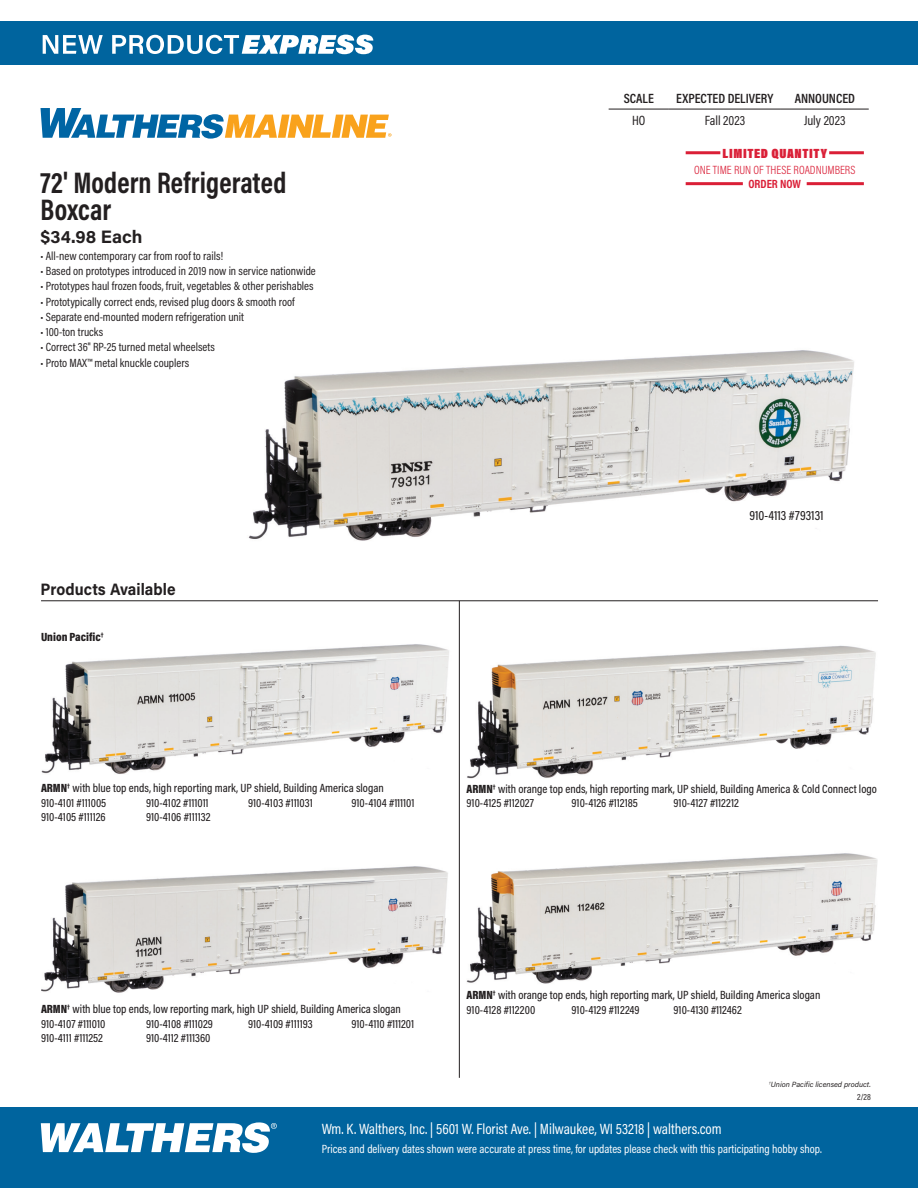
<style>
.page{position:relative;width:918px;height:1188px;background:#fff}
.page>*{position:absolute;margin:0;border:0;box-sizing:border-box;transform-origin:0 0}
.Editorial_Product_Name{font:700 30px/27px "Acumin Pro Cond";letter-spacing:.005em;color:#231f20;scale:.93 1}
.Editorial_Price_Delivery_Date{font:700 18px "Acumin Pro";color:#231f20}
.Flyer_First_Product_Name{font:700 16.5px "Acumin Pro";letter-spacing:.005em;color:#231f20;scale:.93 1}
.t1{font:15px "Acumin Pro Cond";color:#fff}
.Scale_Box{font:600 13.5px "Acumin Pro Cond";color:#231f20}
.Scale_Box-2{font:13.5px "Acumin Pro Cond";color:#231f20}
.Editorial_Bullets{font:900 13.5px "Acumin Pro Cond";letter-spacing:.05em;color:#da1f37}
.Editorial_Product_Listing{font:500 13.5px "Acumin Pro Cond";color:#231f20}
.Editorial_Product_Name-2{font:500 12px "Acumin Pro Cond";color:#231f20}
.Editorial_Bullets-2{font:12px "Acumin Pro Cond";color:#231f20}
.Editorial_Product_Listing-2{font:500 12px "Acumin Pro Cond";letter-spacing:-.005em;color:#231f20}
.t2{font:12px "Acumin Pro Cond";color:#fff}
.Editorial_Bullets-3{font:300 12px/13.5px "Acumin Pro Cond";color:#da1f37;text-align:center}
.Editorial_Product_Name-3{font:900 12px "Acumin Pro Cond";color:#231f20}
.t3{font:9px "Acumin Pro Cond";color:#231f20}
.UP_Disclaimer{font:italic 7.5px "Acumin Pro";color:#231f20}
.s1{font-weight:700}
.s2{font-weight:900}
</style>
<div class="page">
<div style="left:0;top:22px;width:918px;height:43px;background:#00649e"></div>
<svg style="left:43px;top:35px;width:60px;height:19px"></svg>
<svg style="left:112px;top:35px;width:261px;height:19px"></svg>
<div style="left:0;top:1107px;width:918px;height:81px;background:#00649e"></div>
<svg style="left:41px;top:1122px;width:236px;height:31px"></svg>
<img style="left:248px;top:350px;width:606px;height:191px">
<hr style="left:41px;top:601px;width:837px;height:1px;background:#231f20">
<hr style="left:686px;top:151px;width:34px;height:3px;background:#da1f37">
<hr style="left:686px;top:182px;width:57px;height:3px;background:#da1f37">
<hr style="left:829px;top:151px;width:35px;height:3px;background:#da1f37">
<hr style="left:807px;top:182px;width:57px;height:3px;background:#da1f37">
<hr style="left:609px;top:109px;width:60px;height:1px;background:#231f20">
<hr style="left:669px;top:109px;width:112px;height:1px;background:#231f20">
<hr style="left:781px;top:109px;width:88px;height:1px;background:#231f20">
<hr style="left:459px;top:601px;width:1px;height:477px;background:#231f20">
<svg style="left:40px;top:108px;width:352px;height:31px"></svg>
<img style="left:41px;top:644px;width:408px;height:130px">
<img style="left:41px;top:866px;width:407px;height:127px">
<img style="left:467px;top:645px;width:409px;height:133px">
<img style="left:467px;top:853px;width:411px;height:131px">
<p class="Editorial_Product_Name" style="left:40px;top:168px;width:266px">72' Modern Refrigerated<br>Boxcar</p>
<p class="Editorial_Price_Delivery_Date" style="left:40px;top:224px;width:103px">$34.98 Each</p>
<p class="Editorial_Bullets-2" style="left:40px;top:248px;width:184px">• All-new contemporary car from roof to rails!</p>
<p class="Editorial_Bullets-2" style="left:40px;top:263px;width:277px">• Based on prototypes introduced in 2019 now in service nationwide</p>
<p class="Editorial_Bullets-2" style="left:40px;top:279px;width:275px">• Prototypes haul frozen foods, fruit, vegetables &amp; other perishables</p>
<p class="Editorial_Bullets-2" style="left:40px;top:294px;width:256px">• Prototypically correct ends, revised plug doors &amp; smooth roof</p>
<p class="Editorial_Bullets-2" style="left:40px;top:309px;width:205px">• Separate end-mounted modern refrigeration unit</p>
<p class="Editorial_Bullets-2" style="left:40px;top:324px;width:64px">• 100-ton trucks</p>
<p class="Editorial_Bullets-2" style="left:40px;top:340px;width:176px">• Correct 36" RP-25 turned metal wheelsets</p>
<p class="Editorial_Bullets-2" style="left:40px;top:355px;width:150px">• Proto MAX™ metal knuckle couplers</p>
<p class="Flyer_First_Product_Name" style="left:40px;top:578px;width:147px">Products Available</p>
<p class="Editorial_Product_Name-3" style="left:41px;top:629px;width:64px">Union Pacific<sup>†</sup></p>
<p class="Scale_Box" style="left:624px;top:90px;width:32px">SCALE</p>
<p class="Scale_Box" style="left:676px;top:90px;width:99px">EXPECTED DELIVERY</p>
<p class="Scale_Box" style="left:795px;top:90px;width:62px">ANNOUNCED</p>
<p class="Scale_Box-2" style="left:632px;top:112px;width:15px">HO</p>
<p class="Scale_Box-2" style="left:705px;top:112px;width:42px">Fall 2023</p>
<p class="Scale_Box-2" style="left:804px;top:112px;width:43px">July 2023</p>
<p class="Editorial_Bullets" style="left:723px;top:145px;width:106px">LIMITED QUANTITY</p>
<p class="Editorial_Bullets-3" style="left:694px;top:163px;width:163px">ONE TIME RUN OF THESE ROADNUMBERS<br><span class="s1">ORDER NOW</span></p>
<p class="Editorial_Product_Listing" style="left:750px;top:507px;width:76px">910-4113 #793131</p>
<p class="Editorial_Product_Name-2" style="left:41px;top:781px;width:344px"><span class="s2">ARMN</span><sup>†</sup> with blue top ends, high reporting mark, UP shield, Building America slogan</p>
<p class="Editorial_Product_Listing-2" style="left:41px;top:795px;width:67px">910-4101 #111005</p>
<p class="Editorial_Product_Listing-2" style="left:146px;top:795px;width:64px">910-4102 #111011</p>
<p class="Editorial_Product_Listing-2" style="left:248px;top:795px;width:66px">910-4103 #111031</p>
<p class="Editorial_Product_Listing-2" style="left:352px;top:795px;width:65px">910-4104 #111101</p>
<p class="Editorial_Product_Listing-2" style="left:41px;top:809px;width:66px">910-4105 #111126</p>
<p class="Editorial_Product_Listing-2" style="left:146px;top:809px;width:66px">910-4106 #111132</p>
<p class="Editorial_Product_Name-2" style="left:467px;top:781px;width:412px"><span class="s2">ARMN</span><sup>†</sup> with orange top ends, high reporting mark, UP shield, Building America &amp; Cold Connect logo</p>
<p class="Editorial_Product_Listing-2" style="left:467px;top:795px;width:69px">910-4125 #112027</p>
<p class="Editorial_Product_Listing-2" style="left:572px;top:795px;width:68px">910-4126 #112185</p>
<p class="Editorial_Product_Listing-2" style="left:674px;top:795px;width:67px">910-4127 #112212</p>
<p class="Editorial_Product_Name-2" style="left:41px;top:1001px;width:361px"><span class="s2">ARMN</span><sup>†</sup> with blue top ends, low reporting mark, high UP shield, Building America slogan</p>
<p class="Editorial_Product_Name-2" style="left:41px;top:1016px;width:66px">910-4107 #111010</p>
<p class="Editorial_Product_Name-2" style="left:146px;top:1016px;width:69px">910-4108 #111029</p>
<p class="Editorial_Product_Name-2" style="left:248px;top:1016px;width:66px">910-4109 #111193</p>
<p class="Editorial_Product_Name-2" style="left:352px;top:1016px;width:64px">910-4110 #111201</p>
<p class="Editorial_Product_Name-2" style="left:41px;top:1030px;width:63px">910-4111 #111252</p>
<p class="Editorial_Product_Name-2" style="left:146px;top:1030px;width:66px">910-4112 #111360</p>
<p class="Editorial_Product_Name-2" style="left:467px;top:987px;width:355px"><span class="s2">ARMN</span><sup>†</sup> with orange top ends, high reporting mark, UP shield, Building America slogan</p>
<p class="Editorial_Product_Listing-2" style="left:467px;top:1002px;width:70px">910-4128 #112200</p>
<p class="Editorial_Product_Listing-2" style="left:572px;top:1002px;width:70px">910-4129 #112249</p>
<p class="Editorial_Product_Listing-2" style="left:674px;top:1002px;width:70px">910-4130 #112462</p>
<p class="UP_Disclaimer" style="left:769px;top:1079px;width:103px"><sup>†</sup>Union Pacific licensed product.</p>
<p class="t3" style="left:857px;top:1091px;width:15px">2/28</p>
<p class="t1" style="left:322px;top:1120px;width:402px">Wm. K. Walthers, Inc. | 5601 W. Florist Ave. | Milwaukee, WI 53218 | walthers.com</p>
<p class="t2" style="left:322px;top:1142px;width:502px">Prices and delivery dates shown were accurate at press time, for updates please check with this participating hobby shop.</p>
</div>
